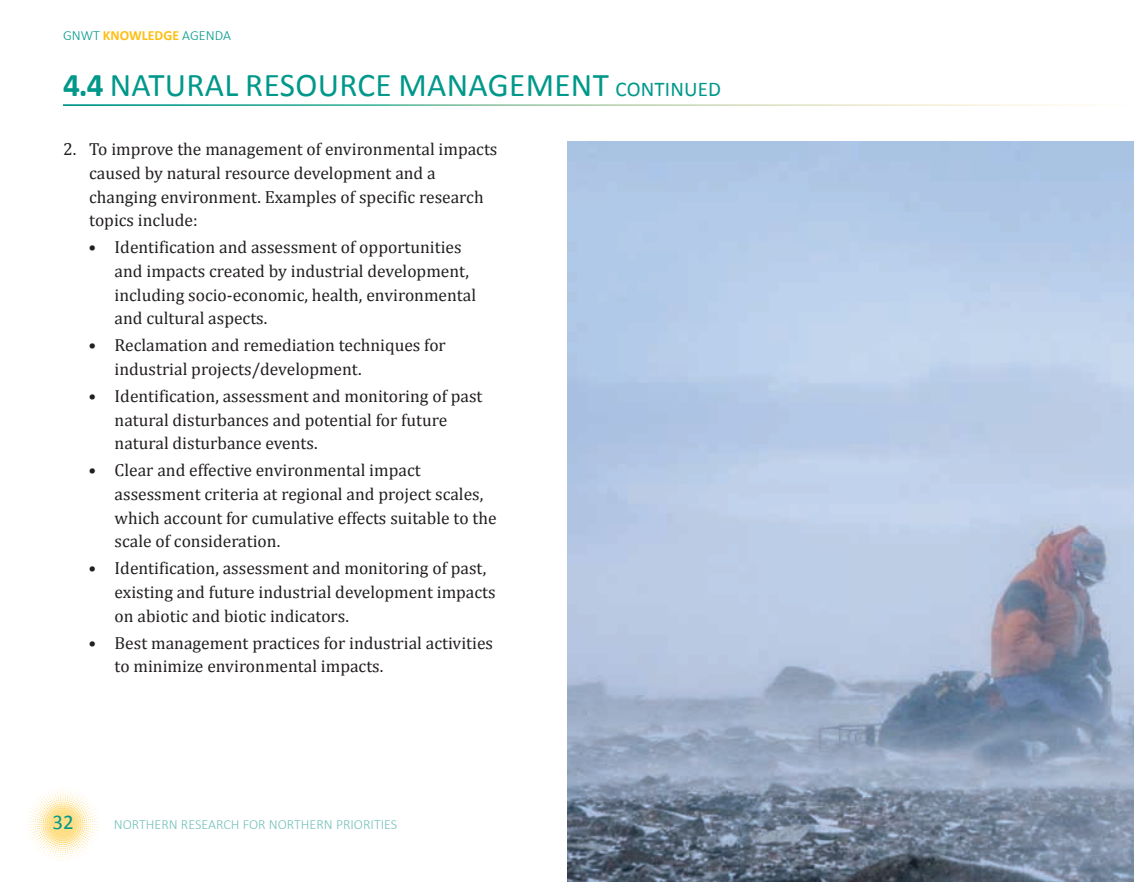
<style>
.page{position:relative;width:1134px;height:882px;background:#fff}
.page>*{position:absolute;margin:0;border:0;box-sizing:border-box;transform-origin:0 0}
.t1{font:33.25px "Calibri";letter-spacing:.01em;color:#00988a}
.t2{font:21px "Calibri";color:#00988a}
.t3{font:17.5px/23.6px "Cambria";color:#231f20}
.t4{font:300 14px "Calibri";color:#74c1bb}
.t5{font:300 14px "Calibri";color:#00988a}
.s1{font-weight:700;color:#febf14}
.s2{font-weight:700}
.s3{font-size:21px}
</style>
<div class="page">
<svg style="left:27px;top:788px;width:72px;height:73px"></svg>
<img style="left:567px;top:142px;width:567px;height:740px">
<p class="t5" style="left:63px;top:27px;width:169px">GNWT <span class="s1">KNOWLEDGE</span> AGENDA</p>
<h1 class="t1" style="left:63px;top:64px;width:660px"><span class="s2">4.4</span> NATURAL RESOURCE MANAGEMENT <span class="s3">CONTINUED</span></h1>
<p class="t3" style="left:89px;top:138px;width:410px;text-indent:-26px">2. To improve the management of environmental impacts caused by natural resource development and a changing environment. Examples of specific research topics include:</p>
<p class="t3" style="left:115px;top:236px;width:363px;text-indent:-26px">• Identification and assessment of opportunities and impacts created by industrial development, including socio-economic, health, environmental and cultural aspects.</p>
<p class="t3" style="left:115px;top:334px;width:333px;text-indent:-26px">• Reclamation and remediation techniques for industrial projects/development.</p>
<p class="t3" style="left:115px;top:384px;width:369px;text-indent:-26px">• Identification, assessment and monitoring of past natural disturbances and potential for future natural disturbance events.</p>
<p class="t3" style="left:115px;top:459px;width:383px;text-indent:-26px">• Clear and effective environmental impact assessment criteria at regional and project scales, which account for cumulative effects suitable to the scale of consideration.</p>
<p class="t3" style="left:115px;top:557px;width:383px;text-indent:-26px">• Identification, assessment and monitoring of past, existing and future industrial development impacts on abiotic and biotic indicators.</p>
<p class="t3" style="left:115px;top:631px;width:380px;text-indent:-26px">• Best management practices for industrial activities to minimize environmental impacts.</p>
<p class="t2" style="left:52px;top:809px;width:23px">32</p>
<p class="t4" style="left:114px;top:816px;width:285px">NORTHERN RESEARCH FOR NORTHERN PRIORITIES</p>
</div>
